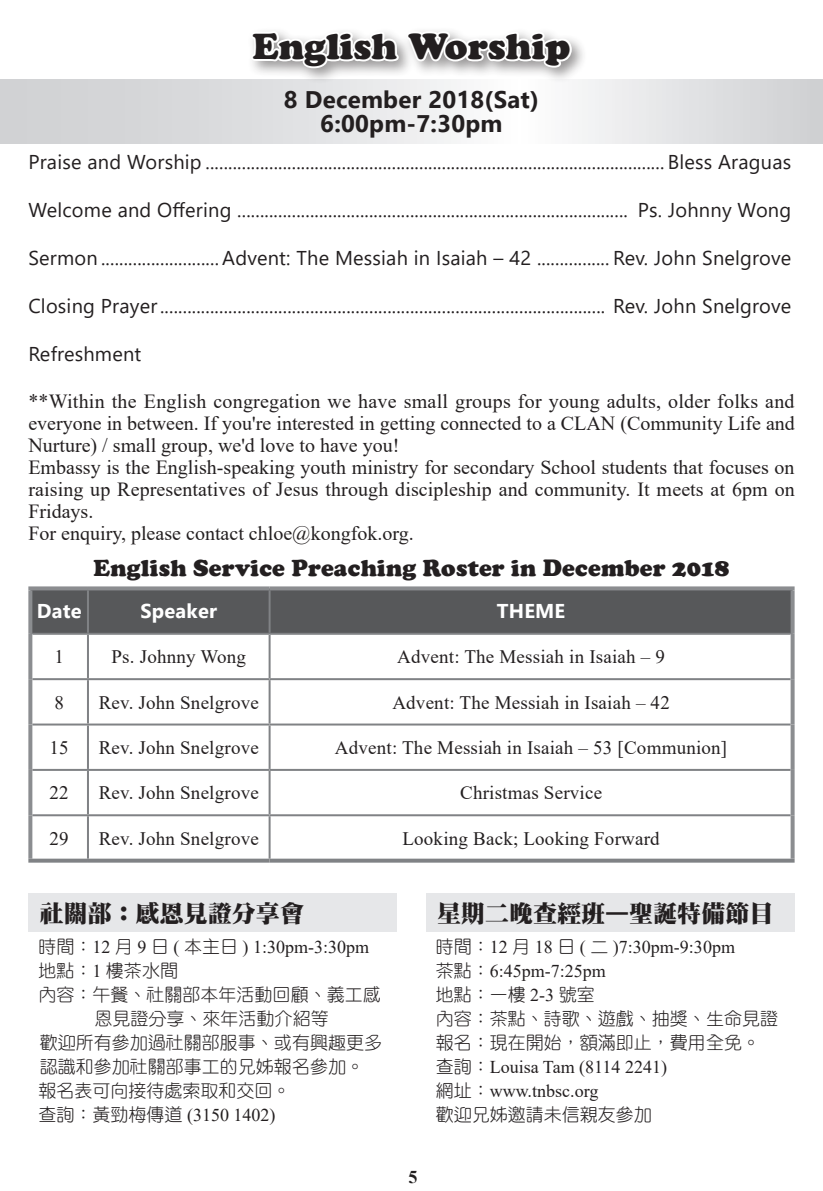
<style>
.page{position:relative;width:823px;height:1191px;background:#fff}
.page>*{position:absolute;margin:0;border:0;box-sizing:border-box;transform-origin:0 0}
.t1{font:36px "Cooper Black Std";color:#231f20}
.t2{font:900 24px "Cooper";letter-spacing:.01em;color:#231f20}
.t3{font:700 24px/24px "Segoe UI";letter-spacing:.01em;color:#231f20;text-align:center}
.t4{font:24px "DF Ming HK W12";color:#231f20}
.t5{font:20px "Segoe UI";letter-spacing:.01em;color:#231f20}
.t6{font:20px/22px "Times New Roman";color:#231f20}
.t7{font:700 20px "Nirmala UI";letter-spacing:.01em;color:#fff}
.t8{font:19px "Times New Roman";letter-spacing:.01em;color:#231f20}
.t9{font:18px/24px "DF Yuan HK W3";color:#231f20}
.t10{font:18px/24px "Times New Roman";color:#231f20}
.t11{font:700 18px "Times New Roman";color:#232020}
.s1{font-family:"DF Yuan HK W3"}
.s2{font-family:"Times New Roman"}
</style>
<div class="page">
<svg style="left:0;top:80px;width:822px;height:63px"></svg>
<div style="left:246px;top:26px;width:341px;height:58px;background:#231f20;opacity:.47"></div>
<svg style="left:249px;top:26px;width:324px;height:118px"></svg>
<div style="left:32px;top:590px;width:758px;height:43px;background:#57585a"></div>
<hr style="left:87px;top:590px;width:2px;height:43px;background:#808285">
<hr style="left:268px;top:590px;width:2px;height:43px;background:#808285">
<hr style="left:32px;top:633px;width:56px;height:2px;background:#808285">
<hr style="left:88px;top:633px;width:181px;height:2px;background:#808285">
<hr style="left:87px;top:635px;width:2px;height:43px;background:#808285">
<hr style="left:269px;top:633px;width:521px;height:2px;background:#808285">
<hr style="left:268px;top:635px;width:2px;height:43px;background:#808285">
<hr style="left:32px;top:678px;width:56px;height:2px;background:#808285">
<hr style="left:88px;top:678px;width:181px;height:2px;background:#808285">
<hr style="left:87px;top:680px;width:2px;height:43px;background:#808285">
<hr style="left:269px;top:678px;width:521px;height:2px;background:#808285">
<hr style="left:268px;top:680px;width:2px;height:43px;background:#808285">
<hr style="left:32px;top:723px;width:56px;height:2px;background:#808285">
<hr style="left:88px;top:723px;width:181px;height:2px;background:#808285">
<hr style="left:87px;top:725px;width:2px;height:44px;background:#808285">
<hr style="left:269px;top:723px;width:521px;height:2px;background:#808285">
<hr style="left:268px;top:725px;width:2px;height:44px;background:#808285">
<hr style="left:32px;top:769px;width:56px;height:2px;background:#808285">
<hr style="left:88px;top:769px;width:181px;height:2px;background:#808285">
<hr style="left:87px;top:771px;width:2px;height:43px;background:#808285">
<hr style="left:269px;top:769px;width:521px;height:2px;background:#808285">
<hr style="left:268px;top:771px;width:2px;height:43px;background:#808285">
<hr style="left:32px;top:814px;width:56px;height:2px;background:#808285">
<hr style="left:88px;top:814px;width:181px;height:2px;background:#808285">
<hr style="left:87px;top:816px;width:2px;height:42px;background:#808285">
<hr style="left:269px;top:814px;width:521px;height:2px;background:#808285">
<hr style="left:268px;top:816px;width:2px;height:42px;background:#808285">
<svg style="left:28px;top:586px;width:60px;height:4px"></svg>
<svg style="left:28px;top:590px;width:4px;height:44px"></svg>
<svg style="left:88px;top:586px;width:181px;height:4px"></svg>
<svg style="left:269px;top:586px;width:525px;height:4px;fill:#8b8d90"></svg>
<svg style="left:790px;top:590px;width:4px;height:44px"></svg>
<svg style="left:28px;top:634px;width:4px;height:45px"></svg>
<svg style="left:790px;top:634px;width:4px;height:45px"></svg>
<svg style="left:28px;top:679px;width:4px;height:45px"></svg>
<svg style="left:790px;top:679px;width:4px;height:45px"></svg>
<svg style="left:28px;top:724px;width:4px;height:46px"></svg>
<svg style="left:790px;top:724px;width:4px;height:46px"></svg>
<svg style="left:28px;top:770px;width:4px;height:45px"></svg>
<svg style="left:790px;top:770px;width:4px;height:45px"></svg>
<svg style="left:28px;top:815px;width:4px;height:43px"></svg>
<svg style="left:790px;top:815px;width:4px;height:43px"></svg>
<svg style="left:28px;top:858px;width:60px;height:4px"></svg>
<svg style="left:88px;top:858px;width:181px;height:4px"></svg>
<svg style="left:269px;top:858px;width:525px;height:4px;fill:#808285"></svg>
<div style="left:425px;top:893px;width:369px;height:39px;background:#e6e7e9"></div>
<div style="left:28px;top:893px;width:369px;height:39px;background:#e6e7e9"></div>
<h1 class="t1" style="left:252px;top:25px;width:319px">English Worship</h1>
<p class="t3" style="left:284px;top:85px;width:256px">8 December 2018(Sat)<br>6:00pm-7:30pm</p>
<p class="t5" style="left:28px;top:143px;width:763px">Praise and Worship ..................................................................................................... Bless Araguas</p>
<p class="t5" style="left:28px;top:191px;width:764px">Welcome and Offering ...................................................................................... Ps. Johnny Wong</p>
<p class="t5" style="left:28px;top:239px;width:764px">Sermon .......................... Advent: The Messiah in Isaiah – 42 ................ Rev. John Snelgrove</p>
<p class="t5" style="left:28px;top:287px;width:764px">Closing Prayer.................................................................................................. Rev. John Snelgrove</p>
<p class="t5" style="left:28px;top:335px;width:114px">Refreshment</p>
<p class="t6" style="left:28px;top:390px;width:767px">**Within the English congregation we have small groups for young adults, older folks and everyone in between. If you're interested in getting connected to a CLAN (Community Life and Nurture) / small group, we'd love to have you!<br>Embassy is the English-speaking youth ministry for secondary School students that focuses on raising up Representatives of Jesus through discipleship and community. It meets at 6pm on Fridays.<br>For enquiry, please contact chloe@kongfok.org.</p>
<p class="t2" style="left:93px;top:553px;width:637px">English Service Preaching Roster in December 2018</p>
<p class="t7" style="left:37px;top:594px;width:46px">Date</p>
<p class="t7" style="left:140px;top:594px;width:78px">Speaker</p>
<p class="t7" style="left:496px;top:594px;width:70px">THEME</p>
<p class="t8" style="left:54px;top:643px;width:11px">1</p>
<p class="t8" style="left:111px;top:643px;width:136px">Ps. Johnny Wong</p>
<p class="t8" style="left:397px;top:643px;width:269px">Advent: The Messiah in Isaiah – 9</p>
<p class="t8" style="left:54px;top:689px;width:11px">8</p>
<p class="t8" style="left:99px;top:689px;width:161px">Rev. John Snelgrove</p>
<p class="t8" style="left:392px;top:689px;width:279px">Advent: The Messiah in Isaiah – 42</p>
<p class="t8" style="left:50px;top:734px;width:21px">15</p>
<p class="t8" style="left:99px;top:734px;width:161px">Rev. John Snelgrove</p>
<p class="t8" style="left:335px;top:734px;width:393px">Advent: The Messiah in Isaiah – 53 [Communion]</p>
<p class="t8" style="left:50px;top:779px;width:21px">22</p>
<p class="t8" style="left:99px;top:779px;width:161px">Rev. John Snelgrove</p>
<p class="t8" style="left:460px;top:779px;width:143px">Christmas Service</p>
<p class="t8" style="left:50px;top:825px;width:21px">29</p>
<p class="t8" style="left:99px;top:825px;width:161px">Rev. John Snelgrove</p>
<p class="t8" style="left:402px;top:825px;width:259px">Looking Back; Looking Forward</p>
<p class="t4" style="left:40px;top:900px;width:265px">社關部：感恩見證分享會</p>
<p class="t10" style="left:38px;top:934px;width:332px"><span class="s1">時間：</span>12 <span class="s1">月</span> 9 <span class="s1">日</span> ( <span class="s1">本主日</span> ) 1:30pm-3:30pm</p>
<p class="t9" style="left:38px;top:957px;width:141px">地點：<span class="s2">1</span> 樓茶水間</p>
<p class="t9" style="left:38px;top:981px;width:344px">內容：午餐、社關部本年活動回顧、義工感</p>
<p class="t9" style="left:94px;top:1005px;width:236px">恩見證分享、來年活動介紹等</p>
<p class="t9" style="left:40px;top:1029px;width:344px">歡迎所有參加過社關部服事、或有興趣更多</p>
<p class="t9" style="left:40px;top:1053px;width:326px">認識和參加社關部事工的兄姊報名參加。</p>
<p class="t9" style="left:38px;top:1077px;width:253px">報名表可向接待處索取和交回。</p>
<p class="t10" style="left:38px;top:1102px;width:238px"><span class="s1">查詢：黃勁梅傳道</span> (3150 1402)</p>
<p class="t4" style="left:437px;top:900px;width:337px">星期二晚查經班—聖誕特備節目</p>
<p class="t10" style="left:435px;top:934px;width:300px"><span class="s1">時間：</span>12 <span class="s1">月</span> 18 <span class="s1">日</span> ( <span class="s1">二</span> )7:30pm-9:30pm<span class="s1">茶點：</span>6:45pm-7:25pm</p>
<p class="t9" style="left:435px;top:981px;width:343px">地點：一樓 <span class="s2">2-3</span> 號室<br>內容：茶點、詩歌、遊戲、抽獎、生命見證報名：現在開始，額滿即止，費用全免。</p>
<p class="t10" style="left:435px;top:1054px;width:233px"><span class="s1">查詢：</span>Louisa Tam (8114 2241)<span class="s1">網址：</span>www.tnbsc.org</p>
<p class="t9" style="left:435px;top:1101px;width:217px">歡迎兄姊邀請未信親友參加</p>
<p class="t11" style="left:408px;top:1163px;width:10px">5</p>
</div>
